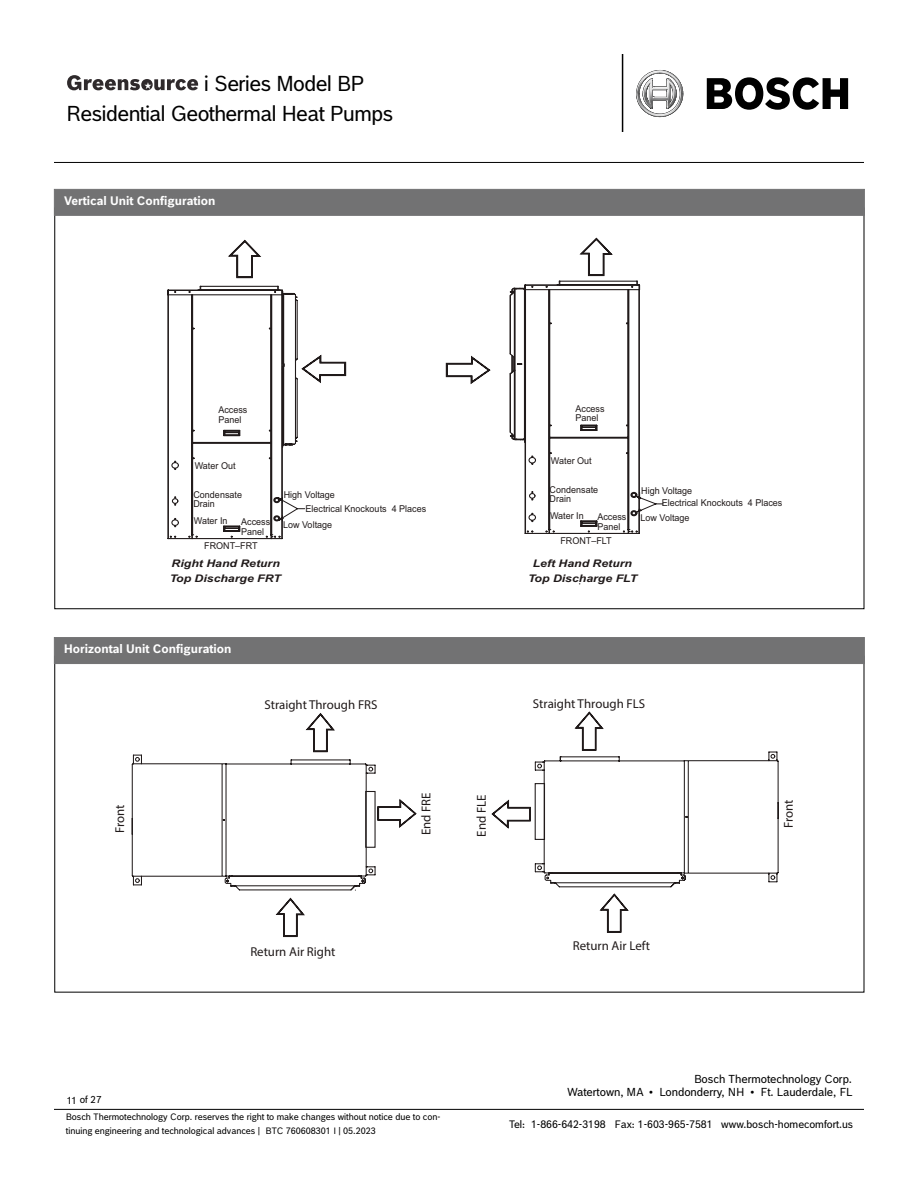
<style>
.page{position:relative;width:918px;height:1188px;background:#fff}
.page>*{position:absolute;margin:0;border:0;box-sizing:border-box;transform-origin:0 0}
.t1{font:21px/30px "Bosch Office Sans";letter-spacing:-.02em;color:#000}
.t2{font:12.9px "Myriad Pro";color:#201a1a}
.Back_Page_Change_Not{font:700 12px "Bosch Office Sans";color:#fff}
.t3{font:11.25px/13.5px "Bosch Office Sans";color:#000;text-align:right}
.t4{font:10.5px "Bosch Office Sans";color:#000}
.t5{font:italic 700 10.5px/15px "Arial";color:#201a1a;scale:1.17 1}
.t6{font:9.75px "Bosch Office Sans";color:#000}
.t7{font:9.45px/9.4px "Arial Narrow";color:#201a1a;scale:1.17 1}
.t8{font:9px/13.6px "Bosch Office Sans";color:#000}
</style>
<div class="page">
<hr style="left:54px;top:1109px;width:810px;height:1px;background:#000">
<hr style="left:622px;top:54px;width:1px;height:78px;background:#000">
<svg style="left:67px;top:75px;width:131px;height:15px"></svg>
<svg style="left:636px;top:70px;width:47px;height:47px"></svg>
<svg style="left:707px;top:77px;width:141px;height:33px"></svg>
<hr style="left:54px;top:162px;width:810px;height:1px;background:#000">
<div style="left:54px;top:637px;width:811px;height:27px;background:#727273"></div>
<div style="left:54px;top:189px;width:811px;height:27px;background:#727273;border:1px solid #727273"></div>
<svg style="left:228px;top:238px;width:385px;height:41px"></svg>
<svg style="left:167px;top:280px;width:497px;height:304px"></svg>
<svg style="left:131px;top:751px;width:648px;height:140px"></svg>
<svg style="left:274px;top:711px;width:356px;height:227px"></svg>
<svg style="left:365px;top:783px;width:181px;height:65px"></svg>
<h1 class="t1" style="left:66px;top:66px;width:329px;text-indent:138px">i Series Model BP<br>Residential Geothermal Heat Pumps</h1>
<p class="Back_Page_Change_Not" style="left:64px;top:191px;width:153px">Vertical Unit Configuration</p>
<p class="t7" style="left:218px;top:405px;width:26px">Access<br>Panel</p>
<p class="t7" style="left:576px;top:403px;width:26px">Access<br>Panel</p>
<p class="t7" style="left:195px;top:460px;width:36px">Water Out</p>
<p class="t7" style="left:193px;top:489px;width:43px">Condensate<br>Drain</p>
<p class="t7" style="left:194px;top:516px;width:30px">Water In</p>
<p class="t7" style="left:241px;top:517px;width:26px">Access<br>Panel</p>
<p class="t7" style="left:284px;top:490px;width:45px">High Voltage</p>
<p class="t7" style="left:283px;top:520px;width:43px">Low Voltage</p>
<p class="t7" style="left:306px;top:503px;width:105px">Electrical Knockouts 4 Places</p>
<p class="t7" style="left:204px;top:540px;width:47px">FRONT–FRT</p>
<p class="t5" style="left:170px;top:557px;width:96px">Right Hand Return<br>Top Discharge FRT</p>
<p class="t7" style="left:551px;top:455px;width:36px">Water Out</p>
<p class="t7" style="left:550px;top:484px;width:43px">Condensate<br>Drain</p>
<p class="t7" style="left:550px;top:510px;width:30px">Water In</p>
<p class="t7" style="left:597px;top:512px;width:26px">Access<br>Panel</p>
<p class="t7" style="left:641px;top:486px;width:45px">High Voltage</p>
<p class="t7" style="left:641px;top:512px;width:43px">Low Voltage</p>
<p class="t7" style="left:662px;top:498px;width:105px">Electrical Knockouts 4 Places</p>
<p class="t7" style="left:560px;top:535px;width:45px">FRONT–FLT</p>
<p class="t5" style="left:528px;top:557px;width:95px;text-align:center">Left Hand Return<br>Top Discharge FLT</p>
<p class="Back_Page_Change_Not" style="left:64px;top:639px;width:169px">Horizontal Unit Configuration</p>
<p class="t2" style="left:264px;top:697px;width:115px">Straight Through FRS</p>
<p class="t2" style="left:533px;top:696px;width:114px">Straight Through FLS</p>
<p class="t2" style="left:418px;top:835px;width:44px;rotate:-90deg">End FRE</p>
<p class="t2" style="left:473px;top:837px;width:44px;rotate:-90deg">End FLE</p>
<p class="t2" style="left:112px;top:833px;width:30px;rotate:-90deg">Front</p>
<p class="t2" style="left:780px;top:828px;width:30px;rotate:-90deg">Front</p>
<p class="t6" style="left:67px;top:1092px;width:36px">11 of 27</p>
<p class="t2" style="left:250px;top:944px;width:87px">Return Air Right</p>
<p class="t8" style="left:66px;top:1109px;width:376px">Bosch Thermotechnology Corp. reserves the right to make changes without notice due to con&shy;tinuing engineering and technological advances | BTC 760608301 I | 05.2023</p>
<p class="t2" style="left:573px;top:938px;width:79px">Return Air Left</p>
<p class="t3" style="left:567px;top:1071px;width:287px">Bosch Thermotechnology Corp.<br>Watertown, MA • Londonderry, NH • Ft. Lauderdale, FL</p>
<p class="t4" style="left:509px;top:1115px;width:346px">Tel: 1-866-642-3198 Fax: 1-603-965-7581 www.bosch-homecomfort.us</p>
</div>
